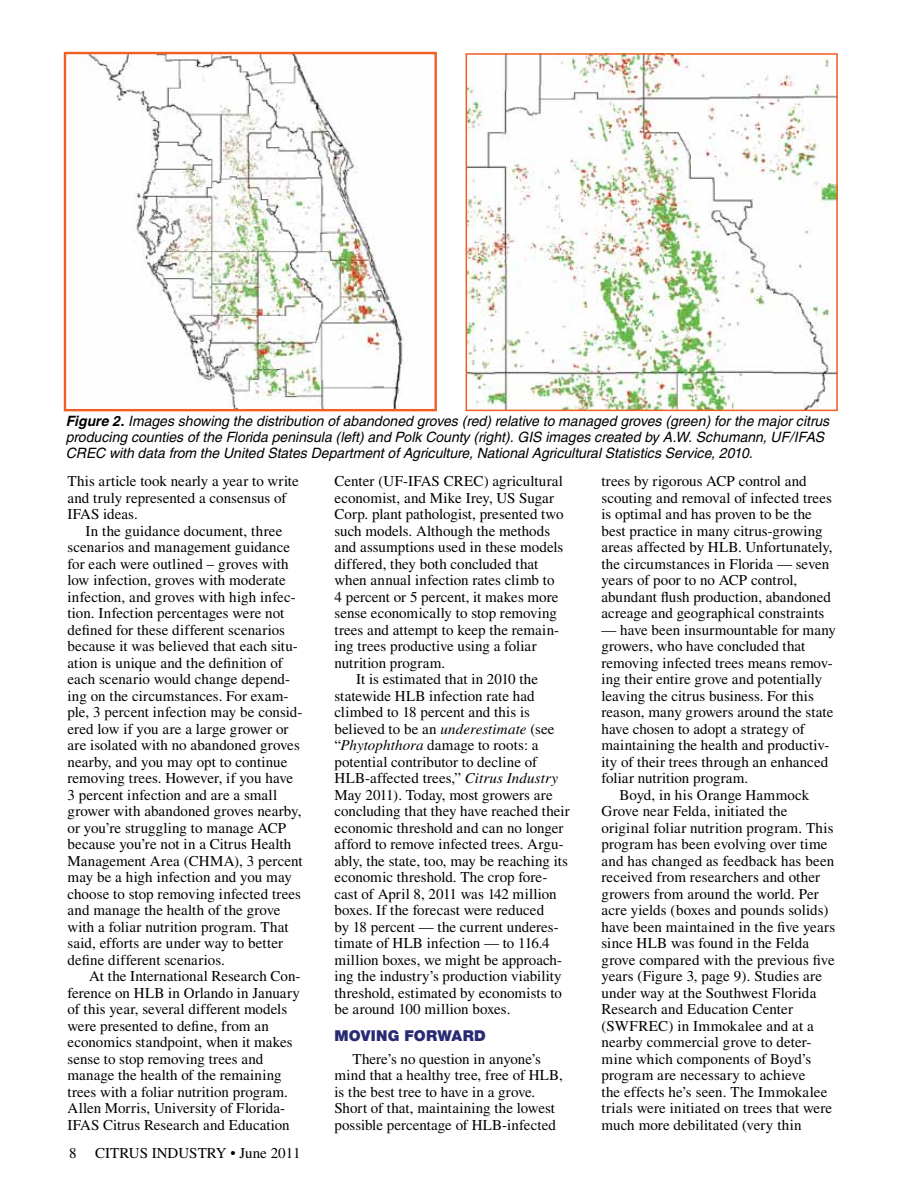
<style>
.page{position:relative;width:905px;height:1188px;background:#fff}
.page>*{position:absolute;margin:0;border:0;box-sizing:border-box;transform-origin:0 0}
.t1{font:15px/16.5px "Times";color:#000}
.t2{font:15px "Times";letter-spacing:.02em;color:#000}
.t3{font:900 15px "Helvetica Neue";letter-spacing:.015em;color:#292a74}
.t4{font:italic 14.25px/15.8px "Helvetica";color:#000}
.s1{font-weight:700}
.s2{font-style:italic}
</style>
<div class="page">
<img style="left:88px;top:55px;width:315px;height:353px">
<div style="left:64px;top:52px;width:373px;height:359px;border:2px solid #f15d22"></div>
<img style="left:468px;top:56px;width:366px;height:352px">
<div style="left:465px;top:53px;width:372px;height:358px;border:2px solid #f15d22"></div>
<p class="t4" style="left:66px;top:413px;width:764px"><span class="s1">Figure 2.</span> Images showing the distribution of abandoned groves (red) relative to managed groves (green) for the major citrus producing counties of the Florida peninsula (left) and Polk County (right). GIS images created by A.W. Schumann, UF/IFAS<br>CREC with data from the United States Department of Agriculture, National Agricultural Statistics Service, 2010.</p>
<p class="t1" style="left:68px;top:473px;width:233px">This article took nearly a year to write and truly represented a consensus of<br>IFAS ideas.</p>
<p class="t1" style="left:68px;top:523px;width:237px;text-indent:18px">In the guidance document, three scenarios and management guidance for each were outlined – groves with low infection, groves with moderate infection, and groves with high infec&shy;tion. Infection percentages were not defined for these different scenarios because it was believed that each situ&shy;ation is unique and the definition of each scenario would change depend&shy;ing on the circumstances. For exam&shy;ple, 3 percent infection may be consid&shy;ered low if you are a large grower or are isolated with no abandoned groves nearby, and you may opt to continue removing trees. However, if you have 3 percent infection and are a small grower with abandoned groves nearby, or you’re struggling to manage ACP because you’re not in a Citrus Health Management Area (CHMA), 3 percent may be a high infection and you may choose to stop removing infected trees and manage the health of the grove with a foliar nutrition program. That said, efforts are under way to better define different scenarios.</p>
<p class="t1" style="left:68px;top:968px;width:234px;text-indent:22px">At the International Research Con&shy;ference on HLB in Orlando in January of this year, several different models were presented to define, from an economics standpoint, when it makes sense to stop removing trees and manage the health of the remaining trees with a foliar nutrition program.<br>Allen Morris, University of Florida-IFAS Citrus Research and Education</p>
<p class="t1" style="left:601px;top:473px;width:233px">trees by rigorous ACP control and scouting and removal of infected trees is optimal and has proven to be the best practice in many citrus-growing areas affected by HLB. Unfortunately, the circumstances in Florida — seven years of poor to no ACP control, abundant flush production, abandoned acreage and geographical constraints</p>
<p class="t1" style="left:601px;top:622px;width:236px">— have been insurmountable for many</p>
<p class="t1" style="left:601px;top:638px;width:205px">growers, who have concluded that</p>
<p class="t1" style="left:601px;top:655px;width:233px">removing infected trees means remov-</p>
<p class="t1" style="left:601px;top:671px;width:222px">ing their entire grove and potentially</p>
<p class="t1" style="left:601px;top:688px;width:214px">leaving the citrus business. For this</p>
<p class="t1" style="left:601px;top:704px;width:233px">reason, many growers around the state</p>
<p class="t1" style="left:601px;top:721px;width:205px">have chosen to adopt a strategy of</p>
<p class="t1" style="left:601px;top:737px;width:229px">maintaining the health and productiv-</p>
<p class="t1" style="left:601px;top:754px;width:228px">ity of their trees through an enhanced</p>
<p class="t1" style="left:601px;top:770px;width:148px">foliar nutrition program.</p>
<p class="t1" style="left:619px;top:787px;width:191px">Boyd, in his Orange Hammock</p>
<p class="t1" style="left:601px;top:803px;width:187px">Grove near Felda, initiated the</p>
<p class="t1" style="left:601px;top:820px;width:233px">original foliar nutrition program. This</p>
<p class="t1" style="left:601px;top:836px;width:227px">program has been evolving over time</p>
<p class="t1" style="left:601px;top:853px;width:234px">and has changed as feedback has been</p>
<p class="t1" style="left:601px;top:869px;width:220px">received from researchers and other</p>
<p class="t1" style="left:601px;top:886px;width:219px">growers from around the world. Per</p>
<p class="t1" style="left:601px;top:902px;width:228px">acre yields (boxes and pounds solids)</p>
<p class="t1" style="left:601px;top:919px;width:235px">have been maintained in the five years</p>
<p class="t1" style="left:601px;top:935px;width:209px">since HLB was found in the Felda</p>
<p class="t1" style="left:601px;top:952px;width:235px">grove compared with the previous five</p>
<p class="t1" style="left:601px;top:968px;width:222px">years (Figure 3, page 9). Studies are</p>
<p class="t1" style="left:601px;top:985px;width:216px">under way at the Southwest Florida</p>
<p class="t1" style="left:601px;top:1001px;width:193px">Research and Education Center</p>
<p class="t2" style="left:601px;top:1017px;width:214px">(SWFREC) in Immokalee and at a</p>
<p class="t1" style="left:601px;top:1034px;width:211px">nearby commercial grove to deter-</p>
<p class="t1" style="left:601px;top:1051px;width:211px">mine which components of Boyd’s</p>
<p class="t1" style="left:601px;top:1067px;width:205px">program are necessary to achieve</p>
<p class="t1" style="left:601px;top:1084px;width:227px">the effects he’s seen. The Immokalee</p>
<p class="t1" style="left:601px;top:1100px;width:232px">trials were initiated on trees that were</p>
<p class="t1" style="left:601px;top:1117px;width:202px">much more debilitated (very thin</p>
<p class="t1" style="left:334px;top:473px;width:230px">Center (UF-IFAS CREC) agricultural</p>
<p class="t1" style="left:334px;top:490px;width:221px">economist, and Mike Irey, US Sugar</p>
<p class="t1" style="left:334px;top:506px;width:230px">Corp. plant pathologist, presented two</p>
<p class="t1" style="left:334px;top:523px;width:217px">such models. Although the methods</p>
<p class="t1" style="left:334px;top:539px;width:230px">and assumptions used in these models</p>
<p class="t1" style="left:334px;top:556px;width:205px">differed, they both concluded that</p>
<p class="t1" style="left:334px;top:572px;width:221px">when annual infection rates climb to</p>
<p class="t1" style="left:334px;top:589px;width:225px">4 percent or 5 percent, it makes more</p>
<p class="t1" style="left:334px;top:605px;width:224px">sense economically to stop removing</p>
<p class="t1" style="left:334px;top:622px;width:226px">trees and attempt to keep the remain-</p>
<p class="t1" style="left:334px;top:638px;width:204px">ing trees productive using a foliar</p>
<p class="t1" style="left:334px;top:655px;width:112px">nutrition program.</p>
<p class="t1" style="left:356px;top:671px;width:183px">It is estimated that in 2010 the</p>
<p class="t1" style="left:334px;top:688px;width:202px">statewide HLB infection rate had</p>
<p class="t1" style="left:334px;top:704px;width:197px">climbed to 18 percent and this is</p>
<p class="t1" style="left:334px;top:721px;width:221px">believed to be an <span class="s2">underestimate</span> (see</p>
<p class="t1" style="left:334px;top:737px;width:206px">“<span class="s2">Phytophthora</span> damage to roots: a</p>
<p class="t1" style="left:334px;top:754px;width:204px">potential contributor to decline of</p>
<p class="t1" style="left:334px;top:770px;width:225px">HLB-affected trees,” <span class="s2">Citrus Industry</span></p>
<p class="t1" style="left:334px;top:787px;width:220px">May 2011). Today, most growers are</p>
<p class="t1" style="left:334px;top:803px;width:237px">concluding that they have reached their</p>
<p class="t1" style="left:334px;top:820px;width:230px">economic threshold and can no longer</p>
<p class="t1" style="left:334px;top:836px;width:231px">afford to remove infected trees. Argu-</p>
<p class="t1" style="left:334px;top:853px;width:235px">ably, the state, too, may be reaching its</p>
<p class="t1" style="left:334px;top:869px;width:214px">economic threshold. The crop fore-</p>
<p class="t1" style="left:334px;top:886px;width:224px">cast of April 8, 2011 was 142 million</p>
<p class="t1" style="left:334px;top:902px;width:211px">boxes. If the forecast were reduced</p>
<p class="t1" style="left:334px;top:919px;width:226px">by 18 percent — the current underes-</p>
<p class="t1" style="left:334px;top:935px;width:217px">timate of HLB infection — to 116.4</p>
<p class="t1" style="left:334px;top:952px;width:229px">million boxes, we might be approach-</p>
<p class="t1" style="left:334px;top:968px;width:229px">ing the industry’s production viability</p>
<p class="t1" style="left:334px;top:985px;width:229px">threshold, estimated by economists to</p>
<p class="t1" style="left:334px;top:1001px;width:177px">be around 100 million boxes.</p>
<p class="t3" style="left:334px;top:1027px;width:153px">MOVING FORWARD</p>
<p class="t1" style="left:334px;top:1051px;width:230px;text-indent:18px">There’s no question in anyone’s mind that a healthy tree, free of HLB, is the best tree to have in a grove.<br>Short of that, maintaining the lowest possible percentage of HLB-infected</p>
<p class="t1" style="left:69px;top:1145px;width:9px">8</p>
<p class="t1" style="left:95px;top:1145px;width:207px">CITRUS INDUSTRY • June 2011</p>
</div>
